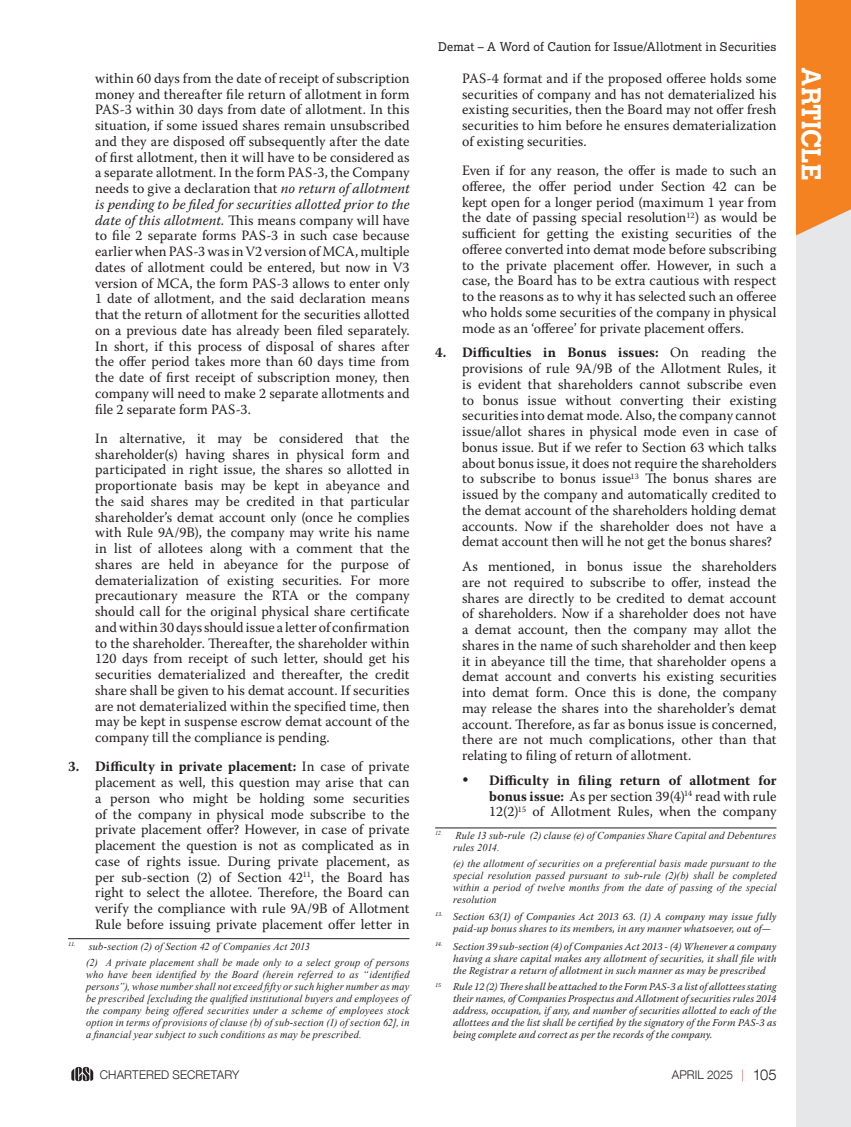
<style>
.page{position:relative;width:851px;height:1127px;background:#fff}
.page>*{position:absolute;margin:0;border:0;box-sizing:border-box;transform-origin:0 0}
.t1{font:700 27px "Calvert MT Std";color:#fff}
.t2{font:14.25px/15.8px "Warnock Pro";letter-spacing:.005em;color:#231f20;text-align:justify}
.t3{font:12px "Lexia Da Ma";letter-spacing:.015em;color:#231f20}
.t4{font:300 12px "Helvetica Neue LT Com";letter-spacing:.01em;color:#231f20}
.t5{font:italic 10.5px/12px "Times New Roman";letter-spacing:.02em;color:#231f20}
.t6{font:italic 10.5px/12px "Warnock Pro";letter-spacing:.015em;color:#231f20;text-align:justify}
.s1{font-style:italic}
.s2{font-weight:700}
.s3{font-family:"Helvetica Neue LT Std";color:#ee1d23}
.s4{font-size:15px}
</style>
<div class="page">
<div style="left:795px;top:0;width:55px;height:1127px;background:#e6e7e9"></div>
<svg style="left:795px;top:0;width:55px;height:235px;background:#f4892e"></svg>
<svg style="left:71px;top:1067px;width:22px;height:14px"></svg>
<hr style="left:68px;top:938px;width:341px;height:1px;background:#231f20">
<hr style="left:435px;top:827px;width:341px;height:1px;background:#231f20">
<p class="t2" style="left:95px;top:70px;width:316px">within 60 days from the date of receipt of subscription money and thereafter file return of allotment in form PAS-3 within 30 days from date of allotment. In this situation, if some issued shares remain unsubscribed and they are disposed off subsequently after the date of first allotment, then it will have to be considered as a separate allotment. In the form PAS-3, the Company needs to give a declaration that <span class="s1">no return of allotment is pending to be filed for securities allotted prior to the date of this allotment.</span> This means company will have to file 2 separate forms PAS-3 in such case because earlier when PAS-3 was in V2 version of MCA, multiple dates of allotment could be entered, but now in V3 version of MCA, the form PAS-3 allows to enter only 1 date of allotment, and the said declaration means that the return of allotment for the securities allotted on a previous date has already been filed separately.<br>In short, if this process of disposal of shares after the offer period takes more than 60 days time from the date of first receipt of subscription money, then company will need to make 2 separate allotments and file 2 separate form PAS-3.</p>
<p class="t2" style="left:95px;top:430px;width:316px">In alternative, it may be considered that the shareholder(s) having shares in physical form and participated in right issue, the shares so allotted in proportionate basis may be kept in abeyance and the said shares may be credited in that particular shareholder’s demat account only (once he complies with Rule 9A/9B), the company may write his name in list of allotees along with a comment that the shares are held in abeyance for the purpose of dematerialization of existing securities. For more precautionary measure the RTA or the company should call for the original physical share certificate and within 30 days should issue a letter of confirmation to the shareholder. Thereafter, the shareholder within 120 days from receipt of such letter, should get his securities dematerialized and thereafter, the credit share shall be given to his demat account. If securities are not dematerialized within the specified time, then may be kept in suspense escrow demat account of the company till the compliance is pending.</p>
<p class="t2" style="left:95px;top:758px;width:316px;text-indent:-27px"><span class="s2">3. Difficulty in private placement:</span> In case of private placement as well, this question may arise that can a person who might be holding some securities of the company in physical mode subscribe to the private placement offer? However, in case of private placement the question is not as complicated as in case of rights issue. During private placement, as per sub-section (2) of Section 42<sup>11</sup>, the Board has right to select the allotee. Therefore, the Board can verify the compliance with rule 9A/9B of Allotment Rule before issuing private placement offer letter in</p>
<p class="t5" style="left:86px;top:937px;width:325px;line-height:16.5px;text-indent:-18px"><sup>11.</sup> sub-section (2) of Section 42 of Companies Act 2013<br>(2) A private placement shall be made only to a select group of persons</p>
<p class="t5" style="left:86px;top:968px;width:325px;text-align:justify">who have been identified by the Board (herein referred to as “identified persons”), whose number shall not exceed fifty or such higher number as may be prescribed [excluding the qualified institutional buyers and employees of the company being offered securities under a scheme of employees stock option in terms of provisions of clause (b) of sub-section (1) of section 62], in a financial year subject to such conditions as may be prescribed.</p>
<p class="t3" style="left:438px;top:40px;width:340px">Demat – A Word of Caution for Issue/Allotment in Securities</p>
<p class="t2" style="left:462px;top:70px;width:316px">PAS-4 format and if the proposed offeree holds some securities of company and has not dematerialized his existing securities, then the Board may not offer fresh securities to him before he ensures dematerialization of existing securities.</p>
<p class="t2" style="left:462px;top:162px;width:316px">Even if for any reason, the offer is made to such an offeree, the offer period under Section 42 can be kept open for a longer period (maximum 1 year from the date of passing special resolution<sup>12</sup>) as would be sufficient for getting the existing securities of the offeree converted into demat mode before subscribing to the private placement offer. However, in such a case, the Board has to be extra cautious with respect to the reasons as to why it has selected such an offeree who holds some securities of the company in physical mode as an ‘offeree’ for private placement offers.</p>
<p class="t2" style="left:462px;top:344px;width:316px;text-indent:-27px"><span class="s2">4. Difficulties in Bonus issues:</span> On reading the provisions of rule 9A/9B of the Allotment Rules, it is evident that shareholders cannot subscribe even to bonus issue without converting their existing securities into demat mode. Also, the company cannot issue/allot shares in physical mode even in case of bonus issue. But if we refer to Section 63 which talks about bonus issue, it does not require the shareholders to subscribe to bonus issue<sup>13</sup> The bonus shares are issued by the company and automatically credited to the demat account of the shareholders holding demat accounts. Now if the shareholder does not have a demat account then will he not get the bonus shares?</p>
<p class="t2" style="left:462px;top:558px;width:316px">As mentioned, in bonus issue the shareholders are not required to subscribe to offer, instead the shares are directly to be credited to demat account of shareholders. Now if a shareholder does not have a demat account, then the company may allot the shares in the name of such shareholder and then keep it in abeyance till the time, that shareholder opens a demat account and converts his existing securities into demat form. Once this is done, the company may release the shares into the shareholder’s demat account. Therefore, as far as bonus issue is concerned, there are not much complications, other than that relating to filing of return of allotment.</p>
<p class="t2" style="left:489px;top:772px;width:289px;text-indent:-27px">• <span class="s2">Difficulty in filing return of allotment for bonus issue:</span> As per section 39(4)<sup>14</sup> read with rule 12(2)<sup>15</sup> of Allotment Rules, when the company</p>
<p class="t5" style="left:453px;top:829px;width:325px;text-indent:-18px"><sup>12.</sup> Rule 13 sub-rule (2) clause (e) of Companies Share Capital and Debentures rules 2014.</p>
<p class="t5" style="left:453px;top:857px;width:325px;text-align:justify">(e) the allotment of securities on a preferential basis made pursuant to the special resolution passed pursuant to sub-rule (2)(b) shall be completed within a period of twelve months from the date of passing of the special resolution</p>
<p class="t6" style="left:453px;top:910px;width:325px;text-indent:-18px"><sup>13.</sup> Section 63(1) of Companies Act 2013 63. (1) A company may issue fully paid-up bonus shares to its members, in any manner whatsoever, out of—</p>
<p class="t6" style="left:453px;top:940px;width:325px;text-indent:-18px"><sup>14.</sup> Section 39 sub-section (4) of Companies Act 2013 - (4) Whenever a company having a share capital makes any allotment of securities, it shall file with the Registrar a return of allotment in such manner as may be prescribed</p>
<p class="t6" style="left:453px;top:981px;width:325px;text-indent:-18px"><sup>15</sup> Rule 12 (2) There shall be attached to the Form PAS-3 a list of allottees stating their names, of Companies Prospectus and Allotment of securities rules 2014 address, occupation, if any, and number of securities allotted to each of the allottees and the list shall be certified by the signatory of the Form PAS-3 as being complete and correct as per the records of the company.</p>
<p class="t4" style="left:100px;top:1067px;width:141px">CHARTERED SECRETARY</p>
<p class="t4" style="left:671px;top:1068px;width:106px">APRIL 2025 <span class="s3">|</span> <span class="s4">105</span></p>
<h1 class="t1" style="left:828px;top:67px;width:115px;rotate:90deg">ARTICLE</h1>
</div>
